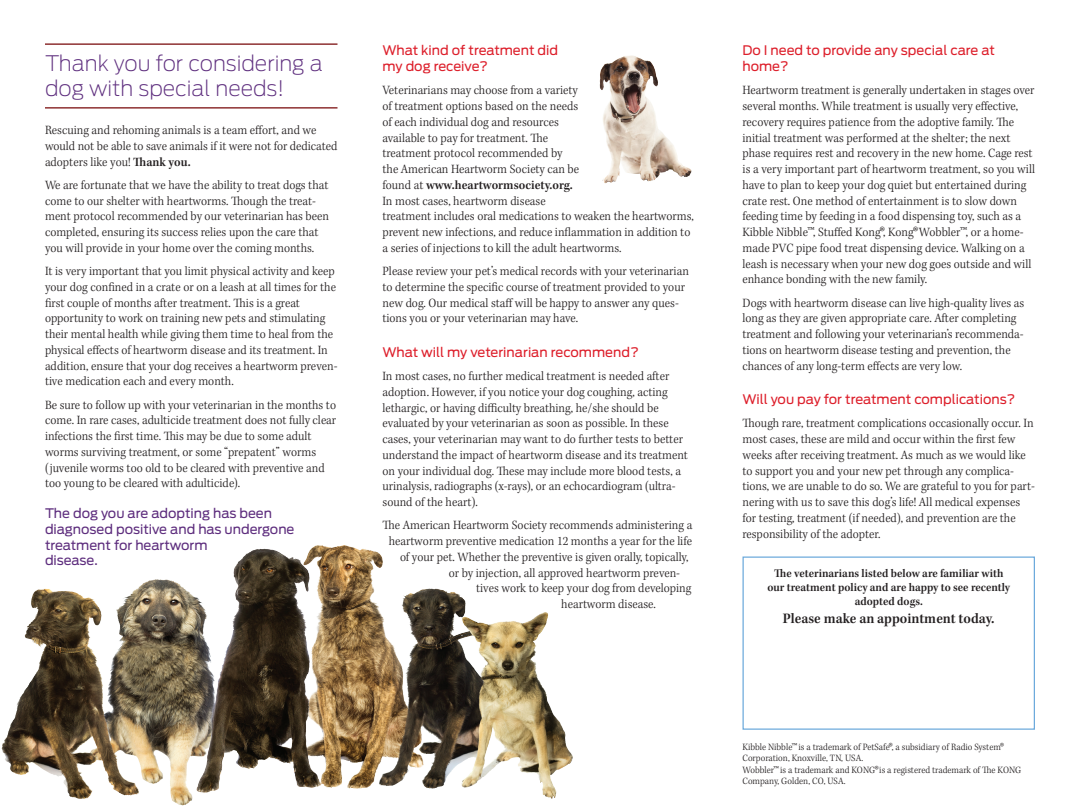
<style>
.page{position:relative;width:1080px;height:810px;background:#fff}
.page>*{position:absolute;margin:0;border:0;box-sizing:border-box;transform-origin:0 0}
.Body_Kepler_SemiC{font:22.5px "Kepler Std Light Scn";color:#231f20}
.Head_B_w_Rules{font:200 21.25px/25px "Antenna";color:#5e2e7e}
.Body_Kepler_SemiC-2{font:17.5px "Kepler Std Light Scn";color:#231f20}
.Body_Kepler_SemiC-3{font:15px "Kepler Std Semibold Scn";color:#231f20}
.Body_Kepler_SemiC-4{font:13.12px/15.8px "Kepler Std Light Scn";color:#231f20}
.Head_C{font:13.12px/15.8px "Antenna";color:#dd1f2b}
.Head_C-2{font:13.12px/15.8px "Antenna";color:#5e2e7e}
.Body_Kepler_SemiC-5{font:12.25px/13.8px "Kepler Std Semibold Scn";color:#231f20;text-align:center}
.Body_Kepler_SemiC-6{font:10px/11.2px "Kepler Std Light Scn";color:#231f20}
.s1{font-family:"Kepler Std Semibold Scn"}
</style>
<div class="page">
<img style="left:1px;top:545px;width:572px;height:261px">
<hr style="left:45px;top:43px;width:293px;height:2px;background:#780809">
<hr style="left:45px;top:107px;width:293px;height:1px;background:#780809">
<div style="left:742px;top:556px;width:293px;height:174px;border:1px solid #6daadc"></div>
<img style="left:599px;top:55px;width:93px;height:129px">
<p class="Head_B_w_Rules" style="left:45px;top:51px;width:279px">Thank you for considering a dog with special needs!</p>
<p class="Body_Kepler_SemiC-4" style="left:45px;top:123px;width:294px">Rescuing and rehoming animals is a team effort, and we would not be able to save animals if it were not for dedicated adopters like you! <span class="s1">Thank you.</span></p>
<p class="Body_Kepler_SemiC-4" style="left:45px;top:177px;width:286px">We are fortunate that we have the ability to treat dogs that come to our shelter with heartworms. Though the treat&shy;ment protocol recommended by our veterinarian has been completed, ensuring its success relies upon the care that you will provide in your home over the coming months.</p>
<p class="Body_Kepler_SemiC-4" style="left:45px;top:264px;width:294px">It is very important that you limit physical activity and keep your dog confined in a crate or on a leash at all times for the first couple of months after treatment. This is a great opportunity to work on training new pets and stimulating their mental health while giving them time to heal from the physical effects of heartworm disease and its treatment. In addition, ensure that your dog receives a heartworm preven&shy;tive medication each and every month.</p>
<p class="Body_Kepler_SemiC-4" style="left:45px;top:397px;width:293px">Be sure to follow up with your veterinarian in the months to come. In rare cases, adulticide treatment does not fully clear infections the first time. This may be due to some adult worms surviving treatment, or some “prepatent” worms (juvenile worms too old to be cleared with preventive and too young to be cleared with adulticide).</p>
<p class="Head_C-2" style="left:45px;top:506px;width:251px">The dog you are adopting has been diagnosed positive and has undergone treatment for heartworm<br>disease.</p>
<p class="Head_C" style="left:382px;top:43px;width:177px">What kind of treatment did my dog receive?</p>
<p class="Body_Kepler_SemiC-4" style="left:382px;top:83px;width:313px">Veterinarians may choose from a variety<br>of treatment options based on the needs<br>of each individual dog and resources<br>available to pay for treatment. The<br>treatment protocol recommended by<br>the American Heartworm Society can be<br>found at <span class="s1">www.heartwormsociety.org.<br></span>In most cases, heartworm disease<br>treatment includes oral medications to weaken the heartworms, prevent new infections, and reduce inflammation in addition to a series of injections to kill the adult heartworms.</p>
<p class="Body_Kepler_SemiC-4" style="left:382px;top:264px;width:308px">Please review your pet’s medical records with your veterinarian to determine the specific course of treatment provided to your new dog. Our medical staff will be happy to answer any ques&shy;tions you or your veterinarian may have.</p>
<p class="Head_C" style="left:382px;top:344px;width:258px">What will my veterinarian recommend?</p>
<p class="Body_Kepler_SemiC-4" style="left:382px;top:369px;width:307px">In most cases, no further medical treatment is needed after adoption. However, if you notice your dog coughing, acting lethargic, or having difficulty breathing, he/she should be evaluated by your veterinarian as soon as possible. In these cases, your veterinarian may want to do further tests to better understand the impact of heartworm disease and its treatment on your individual dog. These may include more blood tests, a urinalysis, radiographs (x-rays), or an echocardiogram (ultra&shy;sound of the heart).</p>
<p class="Body_Kepler_SemiC-4" style="left:382px;top:518px;width:311px">The American Heartworm Society recommends administering a</p>
<p class="Body_Kepler_SemiC-4" style="left:389px;top:534px;width:305px">heartworm preventive medication 12 months a year for the life</p>
<p class="Body_Kepler_SemiC-4" style="left:400px;top:549px;width:290px">of your pet. Whether the preventive is given orally, topically,</p>
<p class="Body_Kepler_SemiC-4" style="left:449px;top:565px;width:233px">or by injection, all approved heartworm preven-</p>
<p class="Body_Kepler_SemiC-4" style="left:476px;top:581px;width:217px">tives work to keep your dog from developing</p>
<p class="Body_Kepler_SemiC-4" style="left:561px;top:597px;width:96px">heartworm disease.</p>
<p class="Head_C" style="left:742px;top:43px;width:254px">Do I need to provide any special care at home?</p>
<p class="Body_Kepler_SemiC-4" style="left:742px;top:83px;width:294px">Heartworm treatment is generally undertaken in stages over several months. While treatment is usually very effective, recovery requires patience from the adoptive family. The initial treatment was performed at the shelter; the next phase requires rest and recovery in the new home. Cage rest is a very important part of heartworm treatment, so you will have to plan to keep your dog quiet but entertained during crate rest. One method of entertainment is to slow down feeding time by feeding in a food dispensing toy, such as a Kibble Nibble , Stuffed Kong , Kong Wobbler , or a home&shy;made PVC pipe food treat dispensing device. Walking on a leash is necessary when your new dog goes outside and will enhance bonding with the new family.</p>
<p class="Body_Kepler_SemiC-4" style="left:742px;top:295px;width:283px">Dogs with heartworm disease can live high-quality lives as long as they are given appropriate care. After completing treatment and following your veterinarian’s recommenda&shy;tions on heartworm disease testing and prevention, the chances of any long-term effects are very low.</p>
<p class="Head_C" style="left:742px;top:392px;width:274px">Will you pay for treatment complications?</p>
<p class="Body_Kepler_SemiC-4" style="left:742px;top:416px;width:294px">Though rare, treatment complications occasionally occur. In most cases, these are mild and occur within the first few weeks after receiving treatment. As much as we would like to support you and your new pet through any complica&shy;tions, we are unable to do so. We are grateful to you for part&shy;nering with us to save this dog’s life! All medical expenses for testing, treatment (if needed), and prevention are the responsibility of the adopter.</p>
<p class="Body_Kepler_SemiC-5" style="left:767px;top:567px;width:244px">The veterinarians listed below are familiar with our treatment policy and are happy to see recently adopted dogs.</p>
<p class="Body_Kepler_SemiC-3" style="left:783px;top:610px;width:213px">Please make an appointment today.</p>
<p class="Body_Kepler_SemiC" style="left:880px;top:222px;width:6px">®</p>
<p class="Body_Kepler_SemiC" style="left:960px;top:222px;width:9px">™</p>
<p class="Body_Kepler_SemiC" style="left:913px;top:222px;width:6px">®</p>
<p class="Body_Kepler_SemiC" style="left:808px;top:222px;width:9px">™</p>
<p class="Body_Kepler_SemiC-2" style="left:889px;top:739px;width:5px">®</p>
<p class="Body_Kepler_SemiC-2" style="left:1000px;top:739px;width:5px">®</p>
<p class="Body_Kepler_SemiC-2" style="left:792px;top:739px;width:7px">™</p>
<p class="Body_Kepler_SemiC-6" style="left:742px;top:742px;width:260px">Kibble Nibble is a trademark of PetSafe , a subsidiary of Radio System<br>Corporation, Knoxville, TN, USA.</p>
<p class="Body_Kepler_SemiC-6" style="left:742px;top:764px;width:280px">Wobbler is a trademark and KONG is a registered trademark of The KONG<br>Company, Golden, CO, USA.</p>
<p class="Body_Kepler_SemiC-2" style="left:875px;top:761px;width:5px">®</p>
<p class="Body_Kepler_SemiC-2" style="left:773px;top:761px;width:7px">™</p>
</div>
